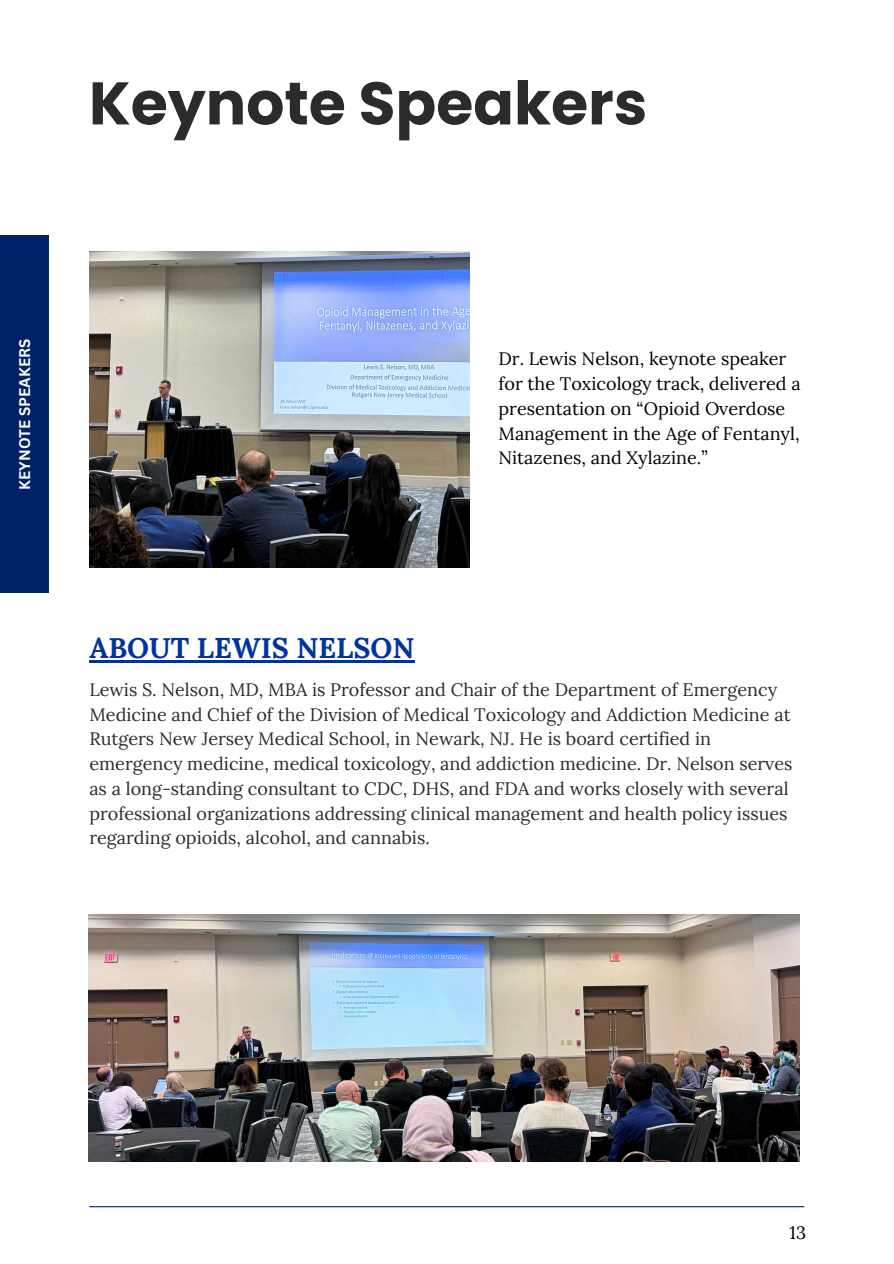
<style>
.page{position:relative;width:894px;height:1264px;background:#fff}
.page>*{position:absolute;margin:0;border:0;box-sizing:border-box;transform-origin:0 0}
.t1{font:700 60px "Poppins";color:#2b2b2b}
.t2{font:700 28.5px "Lora";color:#0033a0}
.t3{font:18px/24.8px "Lora";color:#2b2b2b}
.t4{font:18px/24.8px "Lora";color:#000}
.t5{font:700 15px "Canva Sans";color:#fff}
</style>
<div class="page">
<hr style="left:89px;top:1206px;width:715px;height:1px;background:#012169">
<div style="left:0;top:235px;width:49px;height:358px;background:#012169"></div>
<img style="left:89px;top:914px;width:710px;height:247px">
<hr style="left:89px;top:660px;width:325px;height:2px;background:#0033a0">
<img style="left:89px;top:252px;width:381px;height:315px">
<p class="t1" style="left:89px;top:61px;width:559px">Keynote Speakers</p>
<h3 class="t5" style="left:14px;top:489px;width:152px;rotate:-90deg">KEYNOTE SPEAKERS</h3>
<p class="t4" style="left:498px;top:346px;width:303px">Dr. Lewis Nelson, keynote speaker for the Toxicology track, delivered a presentation on “Opioid Overdose Management in the Age of Fentanyl, Nitazenes, and Xylazine.”</p>
<h3 class="t2" style="left:89px;top:629px;width:326px">ABOUT LEWIS NELSON</h3>
<h2 class="t3" style="left:89px;top:676px;width:704px">Lewis S. Nelson, MD, MBA is Professor and Chair of the Department of Emergency Medicine and Chief of the Division of Medical Toxicology and Addiction Medicine at Rutgers New Jersey Medical School, in Newark, NJ. He is board certified in emergency medicine, medical toxicology, and addiction medicine. Dr. Nelson serves as a long-standing consultant to CDC, DHS, and FDA and works closely with several professional organizations addressing clinical management and health policy issues regarding opioids, alcohol, and cannabis.</h2>
<p class="t4" style="left:789px;top:1220px;width:18px">13</p>
</div>
